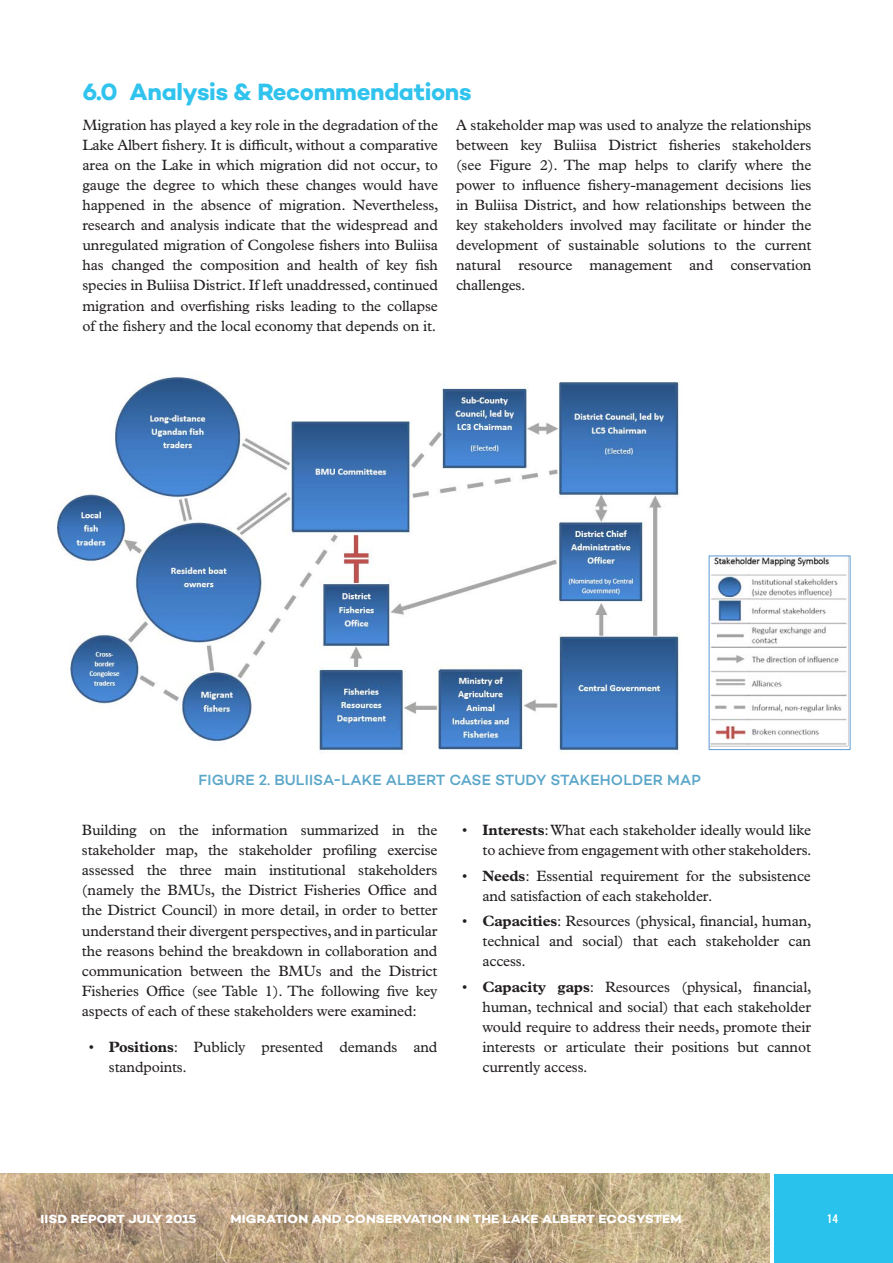
<style>
.page{position:relative;width:893px;height:1263px;background:#fff}
.page>*{position:absolute;margin:0;border:0;box-sizing:border-box;transform-origin:0 0}
.Heading_1{font:700 24px "Campton";letter-spacing:-.015em;color:#2fc3ed}
.Body_copy{font:15px/20.1px "Plantin MT Pro";letter-spacing:-.01em;color:#231f20;text-align:justify}
.Figure_Name{font:500 15px "Campton";letter-spacing:.01em;color:#5aa6c8}
.t1{font:700 12px "Campton";letter-spacing:.01em;color:#fff;scale:1.1 1}
.t2{font:12px "Trade Gothic LT Std Bd Cn 20";color:#fff;scale:1.1 1}
.s1{font-weight:700}
</style>
<div class="page">
<div style="left:774px;top:1174px;width:119px;height:89px;background:#28c2ec"></div>
<img style="left:0;top:1174px;width:769px;height:89px">
<img style="left:56px;top:377px;width:624px;height:376px">
<img style="left:711px;top:558px;width:137px;height:189px">
<p class="Heading_1" style="left:82px;top:77px;width:391px">6.0 Analysis &amp; Recommendations</p>
<p class="Body_copy" style="left:82px;top:115px;width:358px">Migration has played a key role in the degradation of the Lake Albert fishery. It is difficult, without a comparative area on the Lake in which migration did not occur, to gauge the degree to which these changes would have happened in the absence of migration. Nevertheless, research and analysis indicate that the widespread and unregulated migration of Congolese fishers into Buliisa has changed the composition and health of key fish species in Buliisa District. If left unaddressed, continued migration and overfishing risks leading to the collapse of the fishery and the local economy that depends on it.</p>
<p class="Body_copy" style="left:456px;top:115px;width:357px">A stakeholder map was used to analyze the relationships between key Buliisa District fisheries stakeholders (see Figure 2). The map helps to clarify where the power to influence fishery-management decisions lies in Buliisa District, and how relationships between the key stakeholders involved may facilitate or hinder the development of sustainable solutions to the current natural resource management and conservation challenges.</p>
<p class="Figure_Name" style="left:198px;top:771px;width:504px">FIGURE 2. BULIISA-LAKE ALBERT CASE STUDY STAKEHOLDER MAP</p>
<p class="Body_copy" style="left:82px;top:820px;width:357px">Building on the information summarized in the stakeholder map, the stakeholder profiling exercise assessed the three main institutional stakeholders (namely the BMUs, the District Fisheries Office and the District Council) in more detail, in order to better understand their divergent perspectives, and in particular the reasons behind the breakdown in collaboration and communication between the BMUs and the District Fisheries Office (see Table 1). The following five key aspects of each of these stakeholders were examined:</p>
<p class="Body_copy" style="left:109px;top:1037px;width:330px;text-indent:-20px">• <span class="s1">Positions</span>: Publicly presented demands and standpoints.</p>
<p class="Body_copy" style="left:462px;top:820px;width:351px;text-align:right">• <span class="s1">Interests</span>: What each stakeholder ideally would like to achieve from engagement with other stakeholders.</p>
<p class="Body_copy" style="left:482px;top:866px;width:330px;text-indent:-20px">• <span class="s1">Needs</span>: Essential requirement for the subsistence and satisfaction of each stakeholder.</p>
<p class="Body_copy" style="left:482px;top:911px;width:331px;text-indent:-20px">• <span class="s1">Capacities</span>: Resources (physical, financial, human, technical and social) that each stakeholder can access.</p>
<p class="Body_copy" style="left:482px;top:977px;width:331px;text-indent:-20px">• <span class="s1">Capacity gaps</span>: Resources (physical, financial, human, technical and social) that each stakeholder would require to address their needs, promote their interests or articulate their positions but cannot currently access.</p>
<p class="t1" style="left:41px;top:1211px;width:143px">IISD REPORT JULY 2015</p>
<p class="t1" style="left:230px;top:1211px;width:412px">MIGRATION AND CONSERVATION IN THE LAKE ALBERT ECOSYSTEM</p>
<p class="t2" style="left:827px;top:1212px;width:12px">14</p>
</div>
